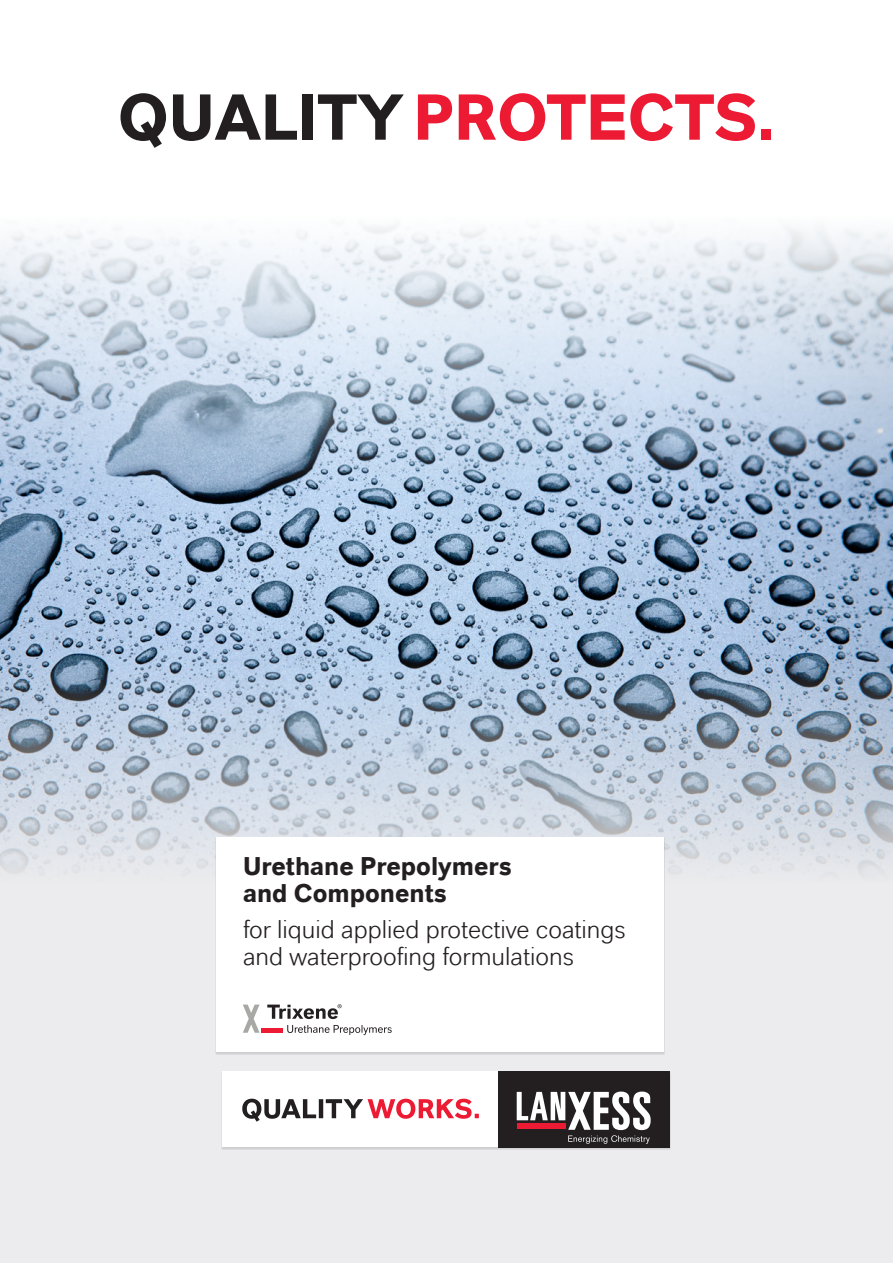
<style>
.page{position:relative;width:893px;height:1263px;background:#fff}
.page>*{position:absolute;margin:0;border:0;box-sizing:border-box;transform-origin:0 0}
.Paragraph_Style1{font:700 63.75px "Lanxess";color:#ed1a33}
.Paragraph_Style1-2{font:25.5px/27px "Lanxess";color:#231f20}
.Paragraph_Style2{font:700 25.5px/27px "Lanxess";color:#231f20}
.s1{color:#231f20}
</style>
<div class="page">
<img style="left:0;top:507px;width:893px;height:136px">
<div style="left:0;top:892px;width:893px;height:371px;background:#ececee"></div>
<svg style="left:0;top:643px;width:893px;height:249px;background:#b5c3d3"></svg>
<svg style="left:0;top:227px;width:893px;height:280px;background:#c3d1e1"></svg>
<div style="left:216px;top:837px;width:448px;height:215px;background:#fff"></div>
<div style="left:221px;top:1072px;width:450px;height:78px;background:#231f20;opacity:.15"></div>
<div style="left:222px;top:1071px;width:448px;height:76px;background:#fff"></div>
<div style="left:498px;top:1071px;width:172px;height:76px;background:#231f20"></div>
<svg style="left:517px;top:1091px;width:134px;height:53px"></svg>
<svg style="left:242px;top:1099px;width:237px;height:23px"></svg>
<div style="left:262px;top:1028px;width:21px;height:5px;background:#ed1a33"></div>
<svg style="left:243px;top:1004px;width:17px;height:29px"></svg>
<svg style="left:267px;top:1004px;width:125px;height:31px"></svg>
<p class="Paragraph_Style1" style="left:118px;top:72px;width:659px"><span class="s1">QUALITY</span> PROTECTS.</p>
<p class="Paragraph_Style2" style="left:243px;top:851px;width:270px">Urethane Prepolymers and Components</p>
<p class="Paragraph_Style1-2" style="left:243px;top:915px;width:384px">for liquid applied protective coatings and waterproofing formulations</p>
</div>
